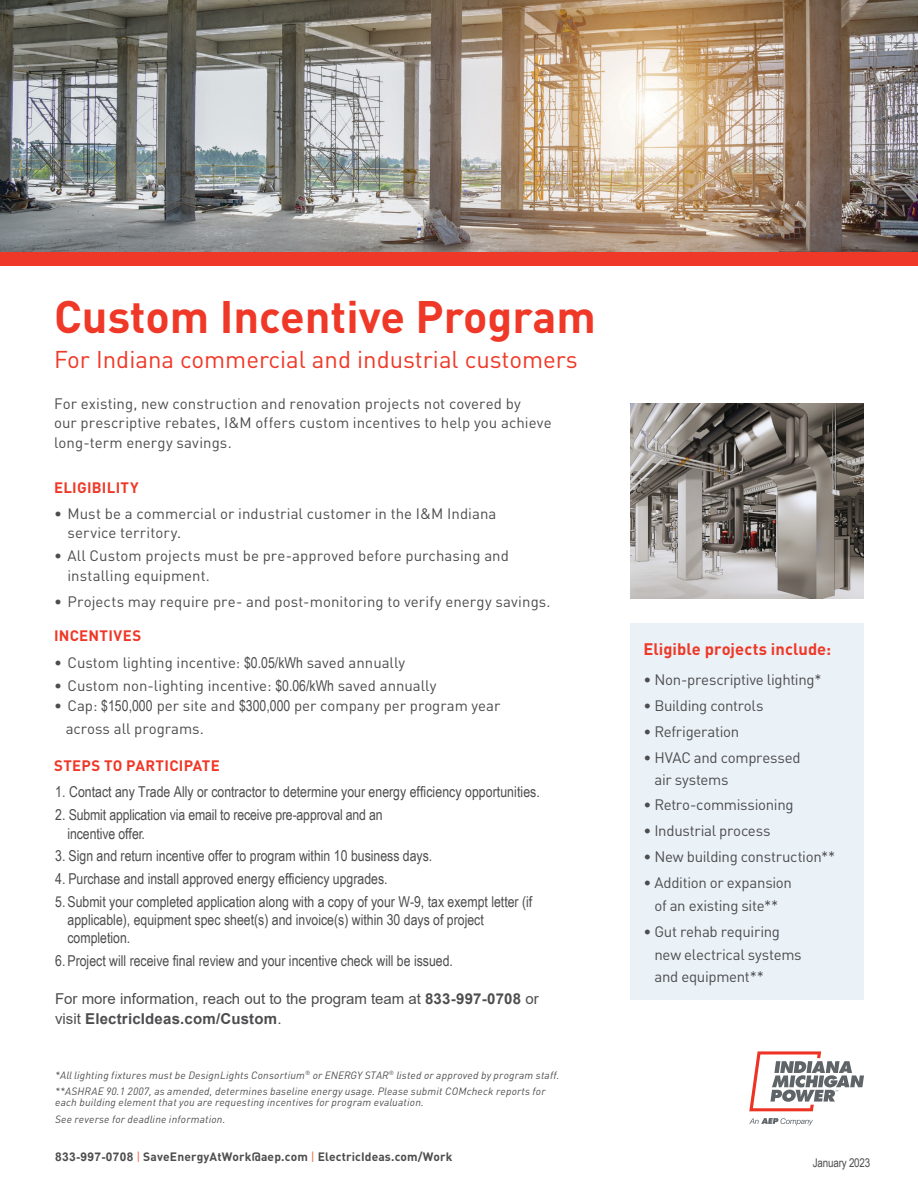
<style>
.page{position:relative;width:918px;height:1188px;background:#fff}
.page>*{position:absolute;margin:0;border:0;box-sizing:border-box;transform-origin:0 0}
.t1{font:700 45px "DINOT";color:#ef3827}
.t2{font:24px "DINOT";color:#ef3827}
.t3{font:700 16.5px "DINOT";letter-spacing:.005em;color:#ef3827}
.t4{font:15px/19.5px "DINOT";color:#4d4d4f}
.t5{font:15px/19.5px "Arial Narrow";color:#4d4d4f}
.t6{font:15px/22.5px "DINOT";letter-spacing:-.02em;color:#4d4d4f;text-align:center}
.t7{font:15px/19.8px "Arial";color:#4d4d4f}
.t8{font:700 15px "DINOT";letter-spacing:.02em;color:#ef3827}
.t9{font:700 12px "DINOT";letter-spacing:.015em;color:#4d4d4f}
.t10{font:12px "Arial Narrow";letter-spacing:-.015em;color:#4d4d4f}
.t11{font:italic 10.5px/16.6px "DINOT";letter-spacing:.02em;color:#4d4d4f}
.s1{font-family:"Arial Narrow"}
.s2{font-weight:700}
.s3{font-family:"Arial"}
.s4{font-weight:400;color:#f15d3c}
</style>
<div class="page">
<img style="left:0;top:0;width:918px;height:253px">
<div style="left:630px;top:623px;width:234px;height:377px;background:#eaf1f7"></div>
<img style="left:630px;top:403px;width:234px;height:195px">
<div style="left:0;top:253px;width:918px;height:13px;background:#ef3827"></div>
<svg style="left:749px;top:1118px;width:64px;height:7px"></svg>
<svg style="left:749px;top:1051px;width:115px;height:60px"></svg>
<p class="t1" style="left:54px;top:287px;width:543px">Custom Incentive Program</p>
<p class="t2" style="left:54px;top:345px;width:525px">For Indiana commercial and industrial customers</p>
<p class="t4" style="left:54px;top:393px;width:499px">For existing, new construction and renovation projects not covered by<br>our prescriptive rebates, I&amp;M offers custom incentives to help you achieve long-term energy savings.</p>
<p class="t8" style="left:54px;top:477px;width:86px">ELIGIBILITY</p>
<p class="t4" style="left:68px;top:503px;width:430px;text-indent:-14px">• Must be a commercial or industrial customer in the I&amp;M Indiana service territory.</p>
<p class="t4" style="left:68px;top:546px;width:443px;text-indent:-14px">• All Custom projects must be pre-approved before purchasing and installing equipment.</p>
<p class="t4" style="left:54px;top:591px;width:498px">• Projects may require pre- and post-monitoring to verify energy savings.</p>
<p class="t8" style="left:54px;top:626px;width:89px">INCENTIVES</p>
<p class="t4" style="left:54px;top:652px;width:353px">• Custom lighting incentive: <span class="s1">$0.05/kWh</span> saved annually</p>
<p class="t4" style="left:54px;top:675px;width:384px">• Custom non-lighting incentive: <span class="s1">$0.06/kWh</span> saved annually</p>
<p class="t4" style="left:66px;top:694px;width:436px;line-height:22.5px;text-indent:-12px">• Cap: <span class="s1">$150,000</span> per site and <span class="s1">$300,000</span> per company per program year across all programs.</p>
<p class="t8" style="left:54px;top:755px;width:167px">STEPS TO PARTICIPATE</p>
<p class="t5" style="left:55px;top:781px;width:486px">1. Contact any Trade Ally or contractor to determine your energy efficiency opportunities.</p>
<p class="t5" style="left:67px;top:804px;width:317px;text-indent:-12px">2. Submit application via email to receive pre-approval and an incentive offer.</p>
<p class="t5" style="left:55px;top:846px;width:379px">3. Sign and return incentive offer to program within 10 business days.</p>
<p class="t5" style="left:55px;top:867px;width:479px;line-height:23px">4. Purchase and install approved energy efficiency upgrades.<br>5.Submit your completed application along with a copy of your W-9, tax exempt letter (if</p>
<p class="t5" style="left:67px;top:910px;width:418px;line-height:18px">applicable), equipment spec sheet(s) and invoice(s) within 30 days of project completion.</p>
<p class="t5" style="left:55px;top:951px;width:399px">6.Project will receive final review and your incentive check will be issued.</p>
<p class="t7" style="left:55px;top:989px;width:485px">For more information, reach out to the program team at <span class="s2">833-997-0708</span> or visit <span class="s2">ElectricIdeas.com/Custom</span>.</p>
<p class="t11" style="left:55px;top:1066px;width:506px">*All lighting fixtures must be DesignLights Consortium<sup>®</sup> or ENERGY STAR<sup>®</sup> listed or approved by program staff. **ASHRAE 90.1 2007, as amended, determines baseline energy usage. Please submit COMcheck reports for</p>
<p class="t11" style="left:55px;top:1093px;width:370px;line-height:17.2px">each building element that you are requesting incentives for program evaluation.<br>See reverse for deadline information.</p>
<p class="t9" style="left:55px;top:1149px;width:399px"><span class="s3">833-997-0708</span> <span class="s4">|</span> SaveEnergyAtWork@aep.com <span class="s4">|</span> ElectricIdeas.com/Work</p>
<p class="t3" style="left:644px;top:639px;width:189px">Eligible projects include:</p>
<p class="t6" style="left:644px;top:668px;width:179px">• Non-prescriptive lighting*</p>
<p class="t6" style="left:644px;top:694px;width:122px">• Building controls</p>
<p class="t6" style="left:644px;top:720px;width:97px">• Refrigeration</p>
<p class="t4" style="left:654px;top:746px;width:148px;line-height:22.5px;text-indent:-11px">• HVAC and compressed air systems</p>
<p class="t6" style="left:643px;top:794px;width:152px">• Retro-commissioning</p>
<p class="t4" style="left:643px;top:821px;width:129px">• Industrial process</p>
<p class="t6" style="left:643px;top:846px;width:193px">• New building construction**</p>
<p class="t6" style="left:644px;top:872px;width:150px">• Addition or expansion of an existing site**</p>
<p class="t6" style="left:654px;top:920px;width:149px;text-align:left;text-indent:-11px">• Gut rehab requiring new electrical systems and equipment**</p>
<p class="t10" style="left:813px;top:1154px;width:59px">January 2023</p>
</div>
